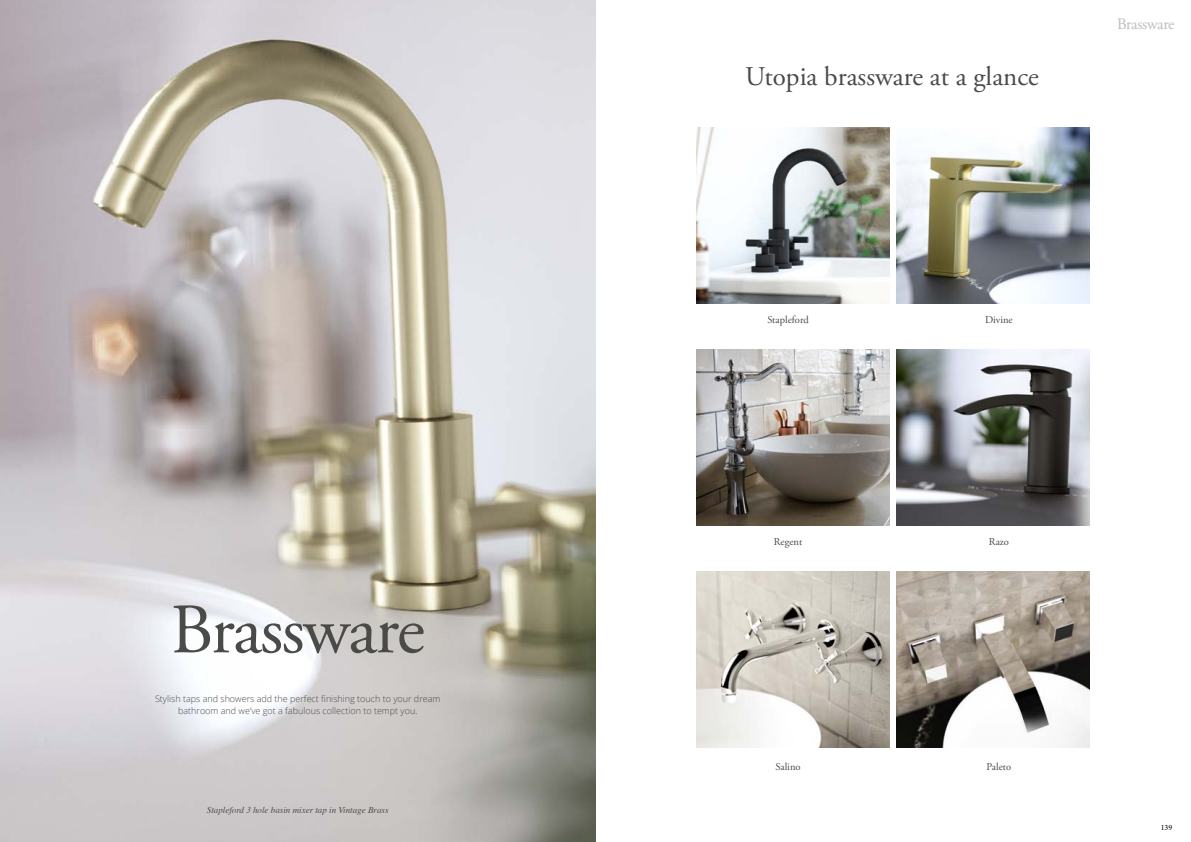
<style>
.page{position:relative;width:1191px;height:842px;background:#fff}
.page>*{position:absolute;margin:0;border:0;box-sizing:border-box;transform-origin:0 0}
.t1{font:70.7px "Adobe Garamond Pro";letter-spacing:-.02em;color:#4a4a49}
.t2{font:27px "Adobe Garamond Pro";color:#4a4a49}
.t3{font:16px "Adobe Garamond Pro";letter-spacing:-.02em;color:#bebebe}
.t4{font:10.5px "Adobe Garamond Pro";color:#4a4a49}
.t5{font:300 9px/12px "Open Sans";color:#4a4a49;text-align:center}
.t6{font:italic 9px "Times";color:#4a4a49}
.t7{font:8px "Minion Pro";color:#000}
</style>
<div class="page">
<img style="left:0;top:0;width:595px;height:842px">
<img style="left:697px;top:128px;width:192px;height:175px">
<img style="left:697px;top:350px;width:192px;height:175px">
<img style="left:697px;top:572px;width:192px;height:175px">
<img style="left:896px;top:128px;width:193px;height:175px">
<img style="left:896px;top:350px;width:193px;height:175px">
<img style="left:896px;top:572px;width:193px;height:175px">
<p class="t1" style="left:171px;top:587px;width:256px">Brassware</p>
<p class="t5" style="left:155px;top:692px;width:287px">Stylish taps and showers add the perfect finishing touch to your dream bathroom and we’ve got a fabulous collection to tempt you.</p>
<p class="t6" style="left:207px;top:803px;width:183px">Stapleford 3 hole basin mixer tap in Vintage Brass</p>
<p class="t2" style="left:745px;top:60px;width:295px">Utopia brassware at a glance</p>
<p class="t3" style="left:1117px;top:15px;width:59px">Brassware</p>
<p class="t4" style="left:767px;top:313px;width:43px">Stapleford</p>
<p class="t4" style="left:985px;top:313px;width:29px">Divine</p>
<p class="t4" style="left:774px;top:535px;width:30px">Regent</p>
<p class="t4" style="left:989px;top:535px;width:22px">Razo</p>
<p class="t4" style="left:775px;top:760px;width:27px">Salino</p>
<p class="t4" style="left:986px;top:760px;width:26px">Paleto</p>
<p class="t7" style="left:1160px;top:822px;width:13px">139</p>
</div>
